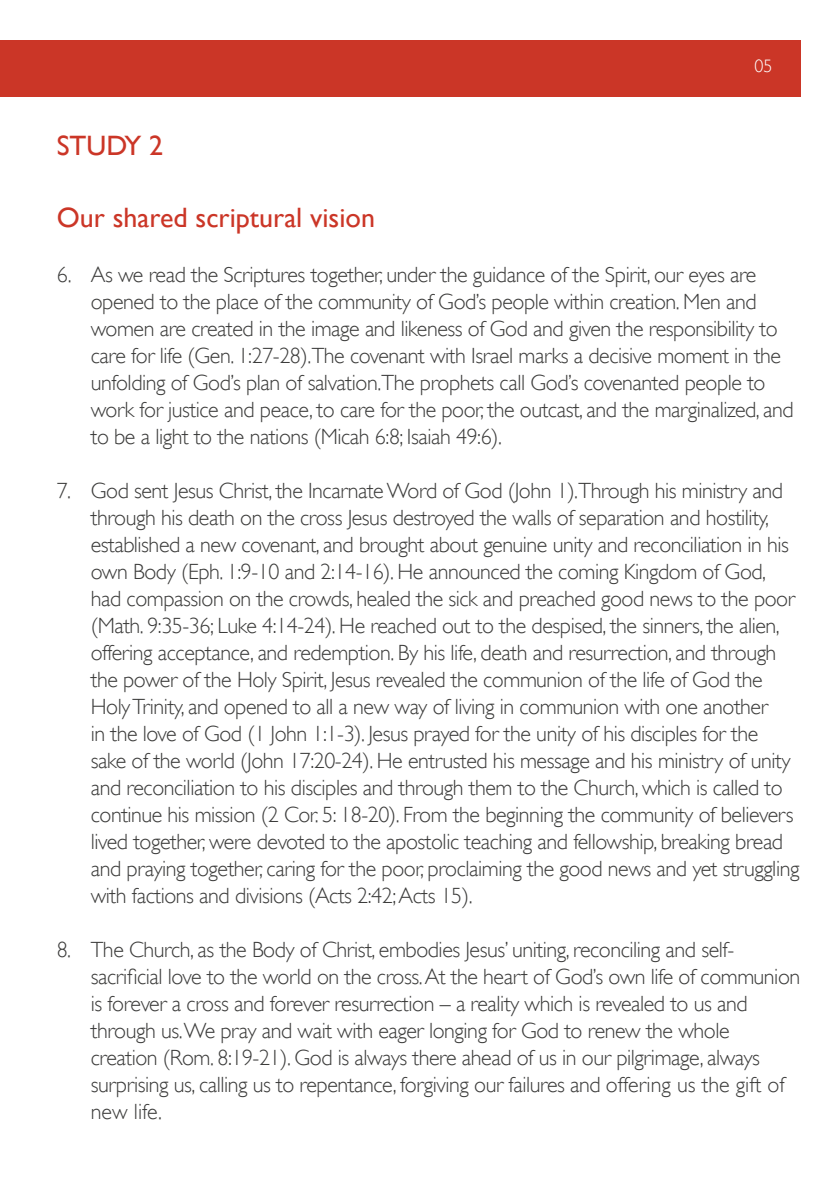
<style>
.page{position:relative;width:840px;height:1191px;background:#fff}
.page>*{position:absolute;margin:0;border:0;box-sizing:border-box;transform-origin:0 0}
.t1{font:28px "Gill Sans";color:#cb3627}
.t2{font:300 22px/27px "Gill Sans";letter-spacing:-.02em;color:#3c3c3b}
.t3{font:300 18px "Gill Sans";color:#fff}
</style>
<div class="page">
<div style="left:0;top:40px;width:799px;height:56px;background:#cb3627"></div>
<p class="t1" style="left:57px;top:129px;width:108px">STUDY 2</p>
<p class="t3" style="left:754px;top:51px;width:19px">05</p>
<p class="t1" style="left:57px;top:201px;width:319px">Our shared scriptural vision</p>
<p class="t2" style="left:91px;top:260px;width:704px;text-indent:-34px">6. As we read the Scriptures together, under the guidance of the Spirit, our eyes are opened to the place of the community of God’s people within creation. Men and women are created in the image and likeness of God and given the responsibility to care for life (Gen. 1:27-28).The covenant with Israel marks a decisive moment in the unfolding of God’s plan of salvation.The prophets call God’s covenanted people to work for justice and peace, to care for the poor, the outcast, and the marginalized, and to be a light to the nations (Micah 6:8; Isaiah 49:6).</p>
<p class="t2" style="left:91px;top:476px;width:709px;text-indent:-34px">7. God sent Jesus Christ, the Incarnate Word of God (John 1).Through his ministry and through his death on the cross Jesus destroyed the walls of separation and hostility, established a new covenant, and brought about genuine unity and reconciliation in his own Body (Eph. 1:9-10 and 2:14-16). He announced the coming Kingdom of God, had compassion on the crowds, healed the sick and preached good news to the poor (Math. 9:35-36; Luke 4:14-24). He reached out to the despised, the sinners, the alien, offering acceptance, and redemption. By his life, death and resurrection, and through the power of the Holy Spirit, Jesus revealed the communion of the life of God the Holy Trinity, and opened to all a new way of living in communion with one another<br>in the love of God (1 John 1:1-3). Jesus prayed for the unity of his disciples for the<br>sake of the world (John 17:20-24). He entrusted his message and his ministry of unity and reconciliation to his disciples and through them to the Church, which is called to continue his mission (2 Cor. 5: 18-20). From the beginning the community of believers lived together, were devoted to the apostolic teaching and fellowship, breaking bread and praying together, caring for the poor, proclaiming the good news and yet struggling with factions and divisions (Acts 2:42; Acts 15).</p>
<p class="t2" style="left:91px;top:935px;width:710px;text-indent:-34px">8. The Church, as the Body of Christ, embodies Jesus’ uniting, reconciling and self&shy;sacrificial love to the world on the cross. At the heart of God’s own life of communion is forever a cross and forever resurrection – a reality which is revealed to us and through us.We pray and wait with eager longing for God to renew the whole creation (Rom. 8:19-21). God is always there ahead of us in our pilgrimage, always surprising us, calling us to repentance, forgiving our failures and offering us the gift of new life.</p>
</div>
